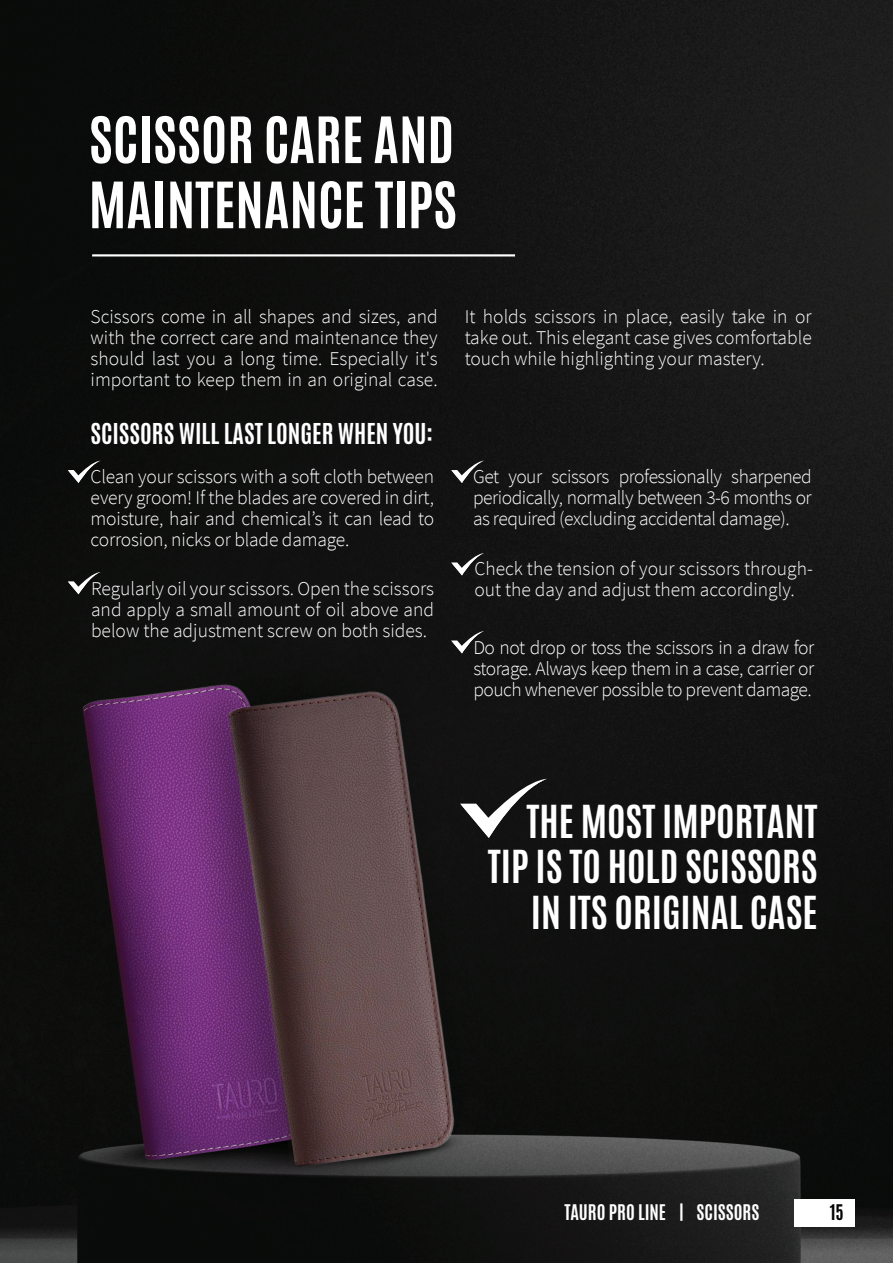
<style>
.page{position:relative;width:893px;height:1263px;background:#fff}
.page>*{position:absolute;margin:0;border:0;box-sizing:border-box;transform-origin:0 0}
.t1{font:700 54.3px/65.1px "Antonio";color:#fff}
.t2{font:700 37.95px/45.6px "Antonio";color:#fff;text-align:right}
.t3{font:700 24px "Antonio";color:#fff}
.t4{font:300 19.5px/21px "Source Sans Pro";color:#fff;text-align:justify}
.t5{font:700 18px "Antonio";color:#fff}
.t6{font:700 18px "Antonio";color:#040503}
</style>
<div class="page">
<img style="left:0;top:0;width:893px;height:1263px">
<div style="left:795px;top:1199px;width:60px;height:27px;background:#fff"></div>
<hr style="left:92px;top:254px;width:423px;height:2px;background:#fff">
<svg style="left:460px;top:779px;width:87px;height:59px"></svg>
<svg style="left:68px;top:461px;width:33px;height:22px"></svg>
<svg style="left:451px;top:461px;width:33px;height:22px"></svg>
<svg style="left:451px;top:553px;width:33px;height:22px"></svg>
<svg style="left:451px;top:631px;width:33px;height:22px"></svg>
<svg style="left:68px;top:572px;width:33px;height:22px"></svg>
<h1 class="t1" style="left:89px;top:108px;width:370px">SCISSOR CARE AND<br>MAINTENANCE TIPS</h1>
<p class="t4" style="left:91px;top:306px;width:349px">Scissors come in all shapes and sizes, and with the correct care and maintenance they should last you a long time. Especially it's important to keep them in an original case.</p>
<p class="t4" style="left:465px;top:306px;width:349px">It holds scissors in place, easily take in or take out. This elegant case gives comfortable touch while highlighting your mastery.</p>
<p class="t3" style="left:91px;top:416px;width:344px">SCISSORS WILL LAST LONGER WHEN YOU:</p>
<p class="t4" style="left:91px;top:466px;width:345px">Clean your scissors with a soft cloth between every groom! If the blades are covered in dirt, moisture, hair and chemical’s it can lead to corrosion, nicks or blade damage.</p>
<p class="t4" style="left:91px;top:578px;width:345px">Regularly oil your scissors. Open the scissors and apply a small amount of oil above and below the adjustment screw on both sides.</p>
<p class="t4" style="left:473px;top:466px;width:340px">Get your scissors professionally sharpened periodically, normally between 3-6 months or as required (excluding accidental damage).</p>
<p class="t4" style="left:474px;top:558px;width:340px">Check the tension of your scissors through&shy;out the day and adjust them accordingly.</p>
<p class="t4" style="left:473px;top:637px;width:342px">Do not drop or toss the scissors in a draw for storage. Always keep them in a case, carrier or pouch whenever possible to prevent damage.</p>
<h2 class="t2" style="left:488px;top:799px;width:331px">THE MOST IMPORTANT<br>TIP IS TO HOLD SCISSORS<br>IN ITS ORIGINAL CASE</h2>
<p class="t5" style="left:564px;top:1198px;width:197px">TAURO PRO LINE | SCISSORS</p>
<p class="t6" style="left:830px;top:1198px;width:16px">15</p>
</div>
